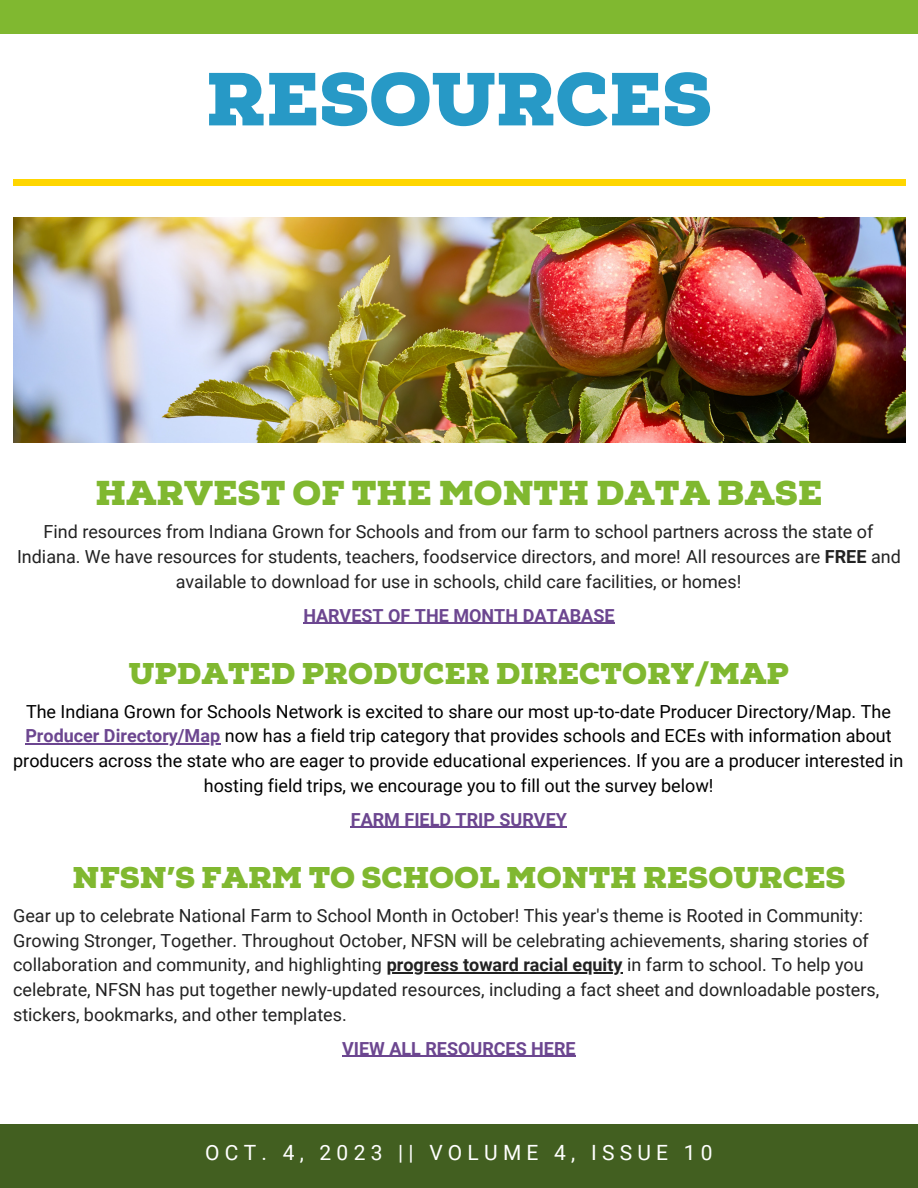
<style>
.page{position:relative;width:918px;height:1188px;background:#fff}
.page>*{position:absolute;margin:0;border:0;box-sizing:border-box;transform-origin:0 0}
.t1{font:900 75px "Nexa Slab";color:#2799c6}
.t2{font:900 34.5px "Nexa Slab";color:#80b830}
.t3{font:900 30px "Nexa Slab";color:#80b830}
.t4{font:21px "Roboto";letter-spacing:.25em;color:#fff}
.t5{font:18px/24.8px "Roboto";color:#222}
.t6{font:18px/24.8px "Roboto";color:#000;text-align:center}
.t7{font:700 18px "Roboto";color:#6c4690}
.s1{font-weight:700}
.s2{font-weight:700;color:#6c4690}
</style>
<div class="page">
<div style="left:13px;top:179px;width:892px;height:7px;background:#ffd600"></div>
<div style="left:0;top:0;width:918px;height:33px;background:#80b830"></div>
<div style="left:0;top:1125px;width:918px;height:63px;background:#425f20"></div>
<hr style="left:387px;top:972px;width:236px;height:2px;background:#222">
<hr style="left:342px;top:1056px;width:234px;height:1px;background:#6c4690">
<hr style="left:303px;top:623px;width:220px;height:1px;background:#6c4690">
<svg style="left:523px;top:623px;width:24px;height:1px"></svg>
<hr style="left:547px;top:623px;width:68px;height:1px;background:#6c4690">
<hr style="left:25px;top:743px;width:195px;height:2px;background:#6c4690">
<hr style="left:351px;top:827px;width:216px;height:1px;background:#6c4690">
<img style="left:13px;top:217px;width:892px;height:225px">
<p class="t1" style="left:206px;top:55px;width:508px">RESOURCES</p>
<p class="t2" style="left:96px;top:472px;width:728px">HARVEST OF THE MONTH DATA BASE</p>
<p class="t5" style="left:17px;top:520px;width:885px;text-align:center">Find resources from Indiana Grown for Schools and from our farm to school partners across the state of<br>Indiana. We have resources for students, teachers, foodservice directors, and more! All resources are <span class="s1">FREE</span> and available to download for use in schools, child care facilities, or homes!</p>
<p class="t7" style="left:303px;top:605px;width:313px">HARVEST OF THE MONTH DATABASE</p>
<p class="t3" style="left:129px;top:656px;width:662px">UPDATED PRODUCER DIRECTORY/MAP</p>
<p class="t6" style="left:13px;top:699px;width:892px">The Indiana Grown for Schools Network is excited to share our most up-to-date Producer Directory/Map. The <span class="s2">Producer Directory/Map</span> now has a field trip category that provides schools and ECEs with information about producers across the state who are eager to provide educational experiences. If you are a producer interested in hosting field trips, we encourage you to fill out the survey below!</p>
<p class="t7" style="left:351px;top:809px;width:218px">FARM FIELD TRIP SURVEY</p>
<p class="t3" style="left:73px;top:860px;width:774px">NFSN’S FARM TO SCHOOL MONTH RESOURCES</p>
<p class="t5" style="left:13px;top:903px;width:868px">Gear up to celebrate National Farm to School Month in October! This year's theme is Rooted in Community:<br>Growing Stronger, Together. Throughout October, NFSN will be celebrating achievements, sharing stories of collaboration and community, and highlighting <span class="s1">progress toward racial equity</span> in farm to school. To help you celebrate, NFSN has put together newly-updated resources, including a fact sheet and downloadable posters, stickers, bookmarks, and other templates.</p>
<p class="t7" style="left:342px;top:1038px;width:235px">VIEW ALL RESOURCES HERE</p>
<p class="t4" style="left:182px;top:1141px;width:555px">JANUARY 9, 2023 || VOLUME 4, ISSUE 1</p>
<p class="t4" style="left:205px;top:1141px;width:509px">OCT. 4, 2023 || VOLUME 4, ISSUE 10</p>
</div>
